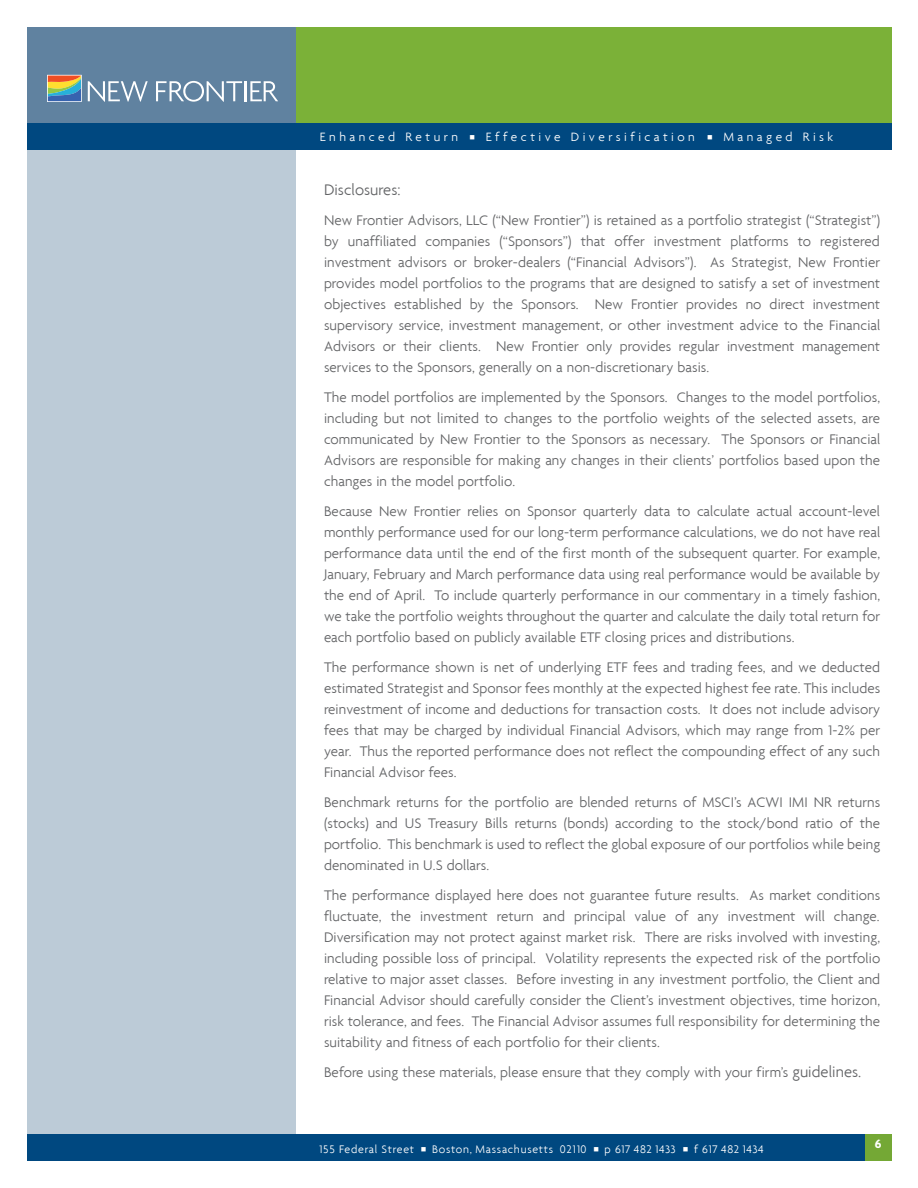
<style>
.page{position:relative;width:918px;height:1188px;background:#fff}
.page>*{position:absolute;margin:0;border:0;box-sizing:border-box;transform-origin:0 0}
.t1{font:300 16.5px "Agenda";letter-spacing:.005em;color:#636466}
.t2{font:300 15px/21px "Agenda";letter-spacing:.005em;color:#636466;text-align:justify}
.t3{font:300 13.05px "Agenda";letter-spacing:.265em;color:#fff}
.t4{font:700 12.75px "Agenda";color:#fff}
.t5{font:300 11.85px "Agenda";letter-spacing:.065em;color:#fff}
.s1{font-size:16.5px}
</style>
<div class="page">
<div style="left:27px;top:123px;width:268px;height:1025px;background:#bccbd7"></div>
<div style="left:28px;top:27px;width:864px;height:108px;background:#7bb138"></div>
<div style="left:28px;top:27px;width:268px;height:108px;background:#6082a0"></div>
<div style="left:47px;top:75px;width:35px;height:27px;border:1px solid #fff"></div>
<svg style="left:88px;top:81px;width:60px;height:21px"></svg>
<svg style="left:156px;top:81px;width:86px;height:21px"></svg>
<hr style="left:245px;top:81px;width:2px;height:20px;background:#fff">
<svg style="left:250px;top:81px;width:28px;height:20px"></svg>
<svg style="left:48px;top:76px;width:33px;height:25px"></svg>
<div style="left:28px;top:1134px;width:864px;height:27px;background:#004880"></div>
<div style="left:28px;top:123px;width:864px;height:27px;background:#004880"></div>
<div style="left:865px;top:1134px;width:27px;height:27px;background:#74a835"></div>
<p class="t3" style="left:320px;top:129px;width:140px">Enhanced Return</p>
<p class="t3" style="left:486px;top:129px;width:210px">Effective Diversification</p>
<p class="t3" style="left:723px;top:129px;width:111px">Managed Risk</p>
<p class="t1" style="left:324px;top:180px;width:78px">Disclosures:</p>
<p class="t2" style="left:324px;top:210px;width:558px">New Frontier Advisors, LLC (“New Frontier”) is retained as a portfolio strategist (“Strategist”) by unaffiliated companies (“Sponsors”) that offer investment platforms to registered investment advisors or broker-dealers (“Financial Advisors”). As Strategist, New Frontier provides model portfolios to the programs that are designed to satisfy a set of investment objectives established by the Sponsors. New Frontier provides no direct investment supervisory service, investment management, or other investment advice to the Financial Advisors or their clients. New Frontier only provides regular investment management services to the Sponsors, generally on a non-discretionary basis.</p>
<p class="t2" style="left:324px;top:387px;width:558px">The model portfolios are implemented by the Sponsors. Changes to the model portfolios, including but not limited to changes to the portfolio weights of the selected assets, are communicated by New Frontier to the Sponsors as necessary. The Sponsors or Financial Advisors are responsible for making any changes in their clients’ portfolios based upon the changes in the model portfolio.</p>
<p class="t2" style="left:324px;top:501px;width:558px">Because New Frontier relies on Sponsor quarterly data to calculate actual account-level monthly performance used for our long-term performance calculations, we do not have real performance data until the end of the first month of the subsequent quarter. For example, January, February and March performance data using real performance would be available by the end of April. To include quarterly performance in our commentary in a timely fashion, we take the portfolio weights throughout the quarter and calculate the daily total return for each portfolio based on publicly available ETF closing prices and distributions.</p>
<p class="t2" style="left:324px;top:657px;width:558px">The performance shown is net of underlying ETF fees and trading fees, and we deducted estimated Strategist and Sponsor fees monthly at the expected highest fee rate. This includes reinvestment of income and deductions for transaction costs. It does not include advisory fees that may be charged by individual Financial Advisors, which may range from 1-2% per year. Thus the reported performance does not reflect the compounding effect of any such Financial Advisor fees.</p>
<p class="t2" style="left:324px;top:792px;width:558px">Benchmark returns for the portfolio are blended returns of MSCI’s ACWI IMI NR returns (stocks) and US Treasury Bills returns (bonds) according to the stock/bond ratio of the portfolio. This benchmark is used to reflect the global exposure of our portfolios while being denominated in U.S dollars.</p>
<p class="t2" style="left:324px;top:885px;width:558px">The performance displayed here does not guarantee future results. As market conditions fluctuate, the investment return and principal value of any investment will change.<br>Diversification may not protect against market risk. There are risks involved with investing, including possible loss of principal. Volatility represents the expected risk of the portfolio relative to major asset classes. Before investing in any investment portfolio, the Client and Financial Advisor should carefully consider the Client’s investment objectives, time horizon, risk tolerance, and fees. The Financial Advisor assumes full responsibility for determining the suitability and fitness of each portfolio for their clients.</p>
<p class="t2" style="left:324px;top:1062px;width:539px">Before using these materials, please ensure that they comply with your firm’s <span class="s1">guidelines.</span></p>
<p class="t5" style="left:319px;top:1142px;width:96px">155 Federal Street</p>
<p class="t5" style="left:432px;top:1142px;width:156px">Boston, Massachusetts 02110</p>
<p class="t5" style="left:604px;top:1142px;width:73px">p 617 482 1433</p>
<p class="t5" style="left:694px;top:1142px;width:71px">f 617 482 1434</p>
<p class="t4" style="left:875px;top:1136px;width:8px">6</p>
</div>
